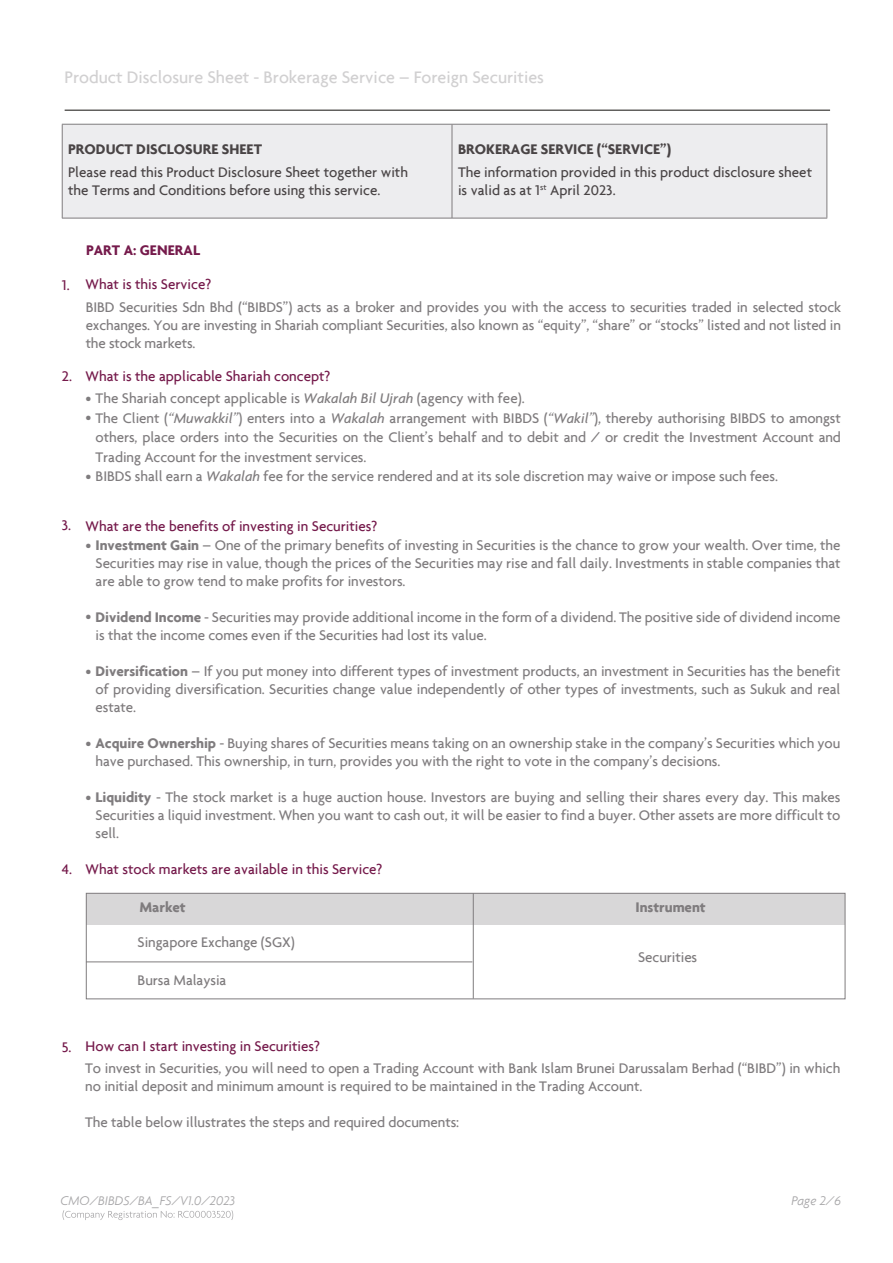
<style>
.page{position:relative;width:893px;height:1263px;background:#fff}
.page>*{position:absolute;margin:0;border:0;box-sizing:border-box;transform-origin:0 0}
.t1{font:500 18px "Agenda";color:#d1d0d1}
.t2{font:500 15px/18px "Agenda";letter-spacing:-.005em;color:#7f7c7e}
.t3{font:500 15px "Agenda";color:#751a4b}
.t4{font:500 15px/18px "Agenda";color:#494445}
.t5{font:700 15px "Agenda";color:#494445}
.t6{font:700 15px "Agenda";letter-spacing:-.005em;color:#7f7c7e}
.t7{font:700 15px "Agenda";color:#751a4b}
.t8{font:italic 300 13.5px "Agenda";color:#a6a5a7}
.s1{font-style:italic}
.s2{font-weight:700}
</style>
<div class="page">
<div style="left:63px;top:125px;width:763px;height:93px;background:#ededef"></div>
<hr style="left:62px;top:124px;width:390px;height:1px;background:#7f7c7e">
<hr style="left:62px;top:125px;width:1px;height:93px;background:#7f7c7e">
<hr style="left:452px;top:124px;width:375px;height:1px;background:#7f7c7e">
<hr style="left:452px;top:125px;width:1px;height:93px;background:#7f7c7e">
<hr style="left:826px;top:124px;width:1px;height:94px;background:#7f7c7e">
<hr style="left:62px;top:218px;width:390px;height:1px;background:#7f7c7e">
<hr style="left:452px;top:218px;width:375px;height:1px;background:#7f7c7e">
<div style="left:86px;top:893px;width:759px;height:32px;background:#d8d7d8"></div>
<div style="left:86px;top:893px;width:759px;height:106px;border:1px solid #7f7c7e"></div>
<hr style="left:473px;top:893px;width:1px;height:106px;background:#7f7c7e">
<hr style="left:86px;top:961px;width:386px;height:1px;background:#7f7c7e">
<hr style="left:65px;top:110px;width:765px;height:1px;background:#13110c">
<svg style="left:63px;top:1210px;width:170px;height:10px"></svg>
<p class="t1" style="left:65px;top:67px;width:481px">Product Disclosure Sheet - Brokerage Service – Foreign Securities</p>
<p class="t5" style="left:68px;top:140px;width:195px">PRODUCT DISCLOSURE SHEET</p>
<p class="t4" style="left:68px;top:163px;width:341px">Please read this Product Disclosure Sheet together with the Terms and Conditions before using this service.</p>
<p class="t7" style="left:86px;top:241px;width:115px">PART A: GENERAL</p>
<p class="t3" style="left:62px;top:275px;width:151px">1. What is this Service?</p>
<p class="t5" style="left:458px;top:140px;width:215px">BROKERAGE SERVICE (“SERVICE”)</p>
<p class="t4" style="left:458px;top:163px;width:356px">The information provided in this product disclosure sheet is valid as at 1<sup>st</sup> April 2023.</p>
<p class="t2" style="left:86px;top:298px;width:757px;text-align:justify">BIBD Securities Sdn Bhd (“BIBDS”) acts as a broker and provides you with the access to securities traded in selected stock exchanges. You are investing in Shariah compliant Securities, also known as “equity”, “share” or “stocks” listed and not listed in the stock markets.</p>
<p class="t3" style="left:62px;top:367px;width:12px">2.</p>
<p class="t3" style="left:86px;top:367px;width:246px">What is the applicable Shariah concept?</p>
<p class="t2" style="left:86px;top:389px;width:441px">• The Shariah concept applicable is <span class="s1">Wakalah Bil Ujrah</span> (agency with fee).</p>
<p class="t2" style="left:86px;top:409px;width:757px">• The Client (<span class="s1">“Muwakkil”</span>) enters into a <span class="s1">Wakalah</span> arrangement with BIBDS (<span class="s1">“Wakil”</span>), thereby authorising BIBDS to amongst</p>
<p class="t2" style="left:96px;top:427px;width:747px;line-height:19.5px">others, place orders into the Securities on the Client’s behalf and to debit and / or credit the Investment Account and<br>Trading Account for the investment services.</p>
<p class="t2" style="left:86px;top:467px;width:694px">• BIBDS shall earn a <span class="s1">Wakalah</span> fee for the service rendered and at its sole discretion may waive or impose such fees.</p>
<p class="t3" style="left:62px;top:516px;width:11px">3.</p>
<p class="t3" style="left:86px;top:517px;width:293px">What are the benefits of investing in Securities?</p>
<p class="t2" style="left:86px;top:535px;width:756px">• <span class="s2">Investment Gain</span> – One of the primary benefits of investing in Securities is the chance to grow your wealth. Over time, the</p>
<p class="t2" style="left:96px;top:553px;width:746px">Securities may rise in value, though the prices of the Securities may rise and fall daily. Investments in stable companies that are able to grow tend to make profits for investors.</p>
<p class="t2" style="left:96px;top:625px;width:393px">is that the income comes even if the Securities had lost its value.</p>
<p class="t2" style="left:86px;top:607px;width:756px">• <span class="s2">Dividend Income</span> - Securities may provide additional income in the form of a dividend. The positive side of dividend income</p>
<p class="t2" style="left:86px;top:661px;width:756px">• <span class="s2">Diversification</span> – If you put money into different types of investment products, an investment in Securities has the benefit</p>
<p class="t2" style="left:96px;top:679px;width:746px">of providing diversification. Securities change value independently of other types of investments, such as Sukuk and real estate.</p>
<p class="t2" style="left:86px;top:733px;width:756px">• <span class="s2">Acquire Ownership</span> - Buying shares of Securities means taking on an ownership stake in the company’s Securities which you</p>
<p class="t2" style="left:86px;top:787px;width:756px">• <span class="s2">Liquidity</span> - The stock market is a huge auction house. Investors are buying and selling their shares every day. This makes</p>
<p class="t2" style="left:96px;top:751px;width:626px">have purchased. This ownership, in turn, provides you with the right to vote in the company’s decisions.</p>
<p class="t2" style="left:96px;top:805px;width:746px">Securities a liquid investment. When you want to cash out, it will be easier to find a buyer. Other assets are more difficult to sell.</p>
<p class="t3" style="left:62px;top:860px;width:12px">4.</p>
<p class="t3" style="left:86px;top:860px;width:298px">What stock markets are available in this Service?</p>
<p class="t6" style="left:140px;top:898px;width:48px">Market</p>
<p class="t6" style="left:636px;top:898px;width:72px">Instrument</p>
<p class="t2" style="left:138px;top:933px;width:159px">Singapore Exchange (SGX)</p>
<p class="t2" style="left:638px;top:948px;width:61px">Securities</p>
<p class="t2" style="left:138px;top:971px;width:90px">Bursa Malaysia</p>
<p class="t3" style="left:62px;top:1037px;width:260px">5. How can I start investing in Securities?</p>
<p class="t2" style="left:85px;top:1059px;width:757px">To invest in Securities, you will need to open a Trading Account with Bank Islam Brunei Darussalam Berhad (“BIBD”) in which no initial deposit and minimum amount is required to be maintained in the Trading Account.</p>
<p class="t2" style="left:85px;top:1113px;width:375px">The table below illustrates the steps and required documents:</p>
<p class="t8" style="left:60px;top:1193px;width:176px">CMO/BIBDS/BA_FS/V1.0/2023</p>
<p class="t8" style="left:791px;top:1193px;width:51px">Page 2/6</p>
</div>
